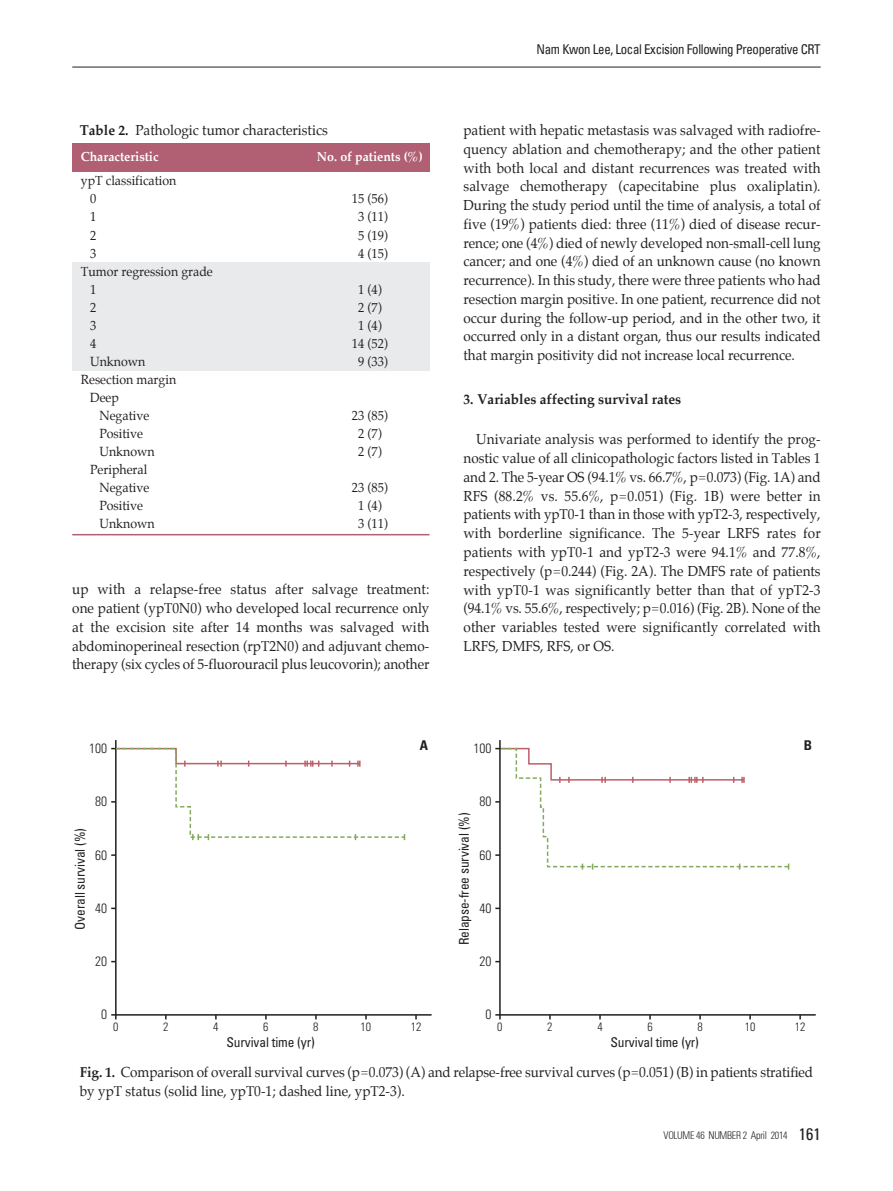
<style>
.page{position:relative;width:893px;height:1191px;background:#fff}
.page>*{position:absolute;margin:0;border:0;box-sizing:border-box;transform-origin:0 0}
.t1{font:14.25px/18.8px "Palatino";color:#231f20;text-align:justify;scale:.95 1}
.t2{font:700 14.25px "Palatino";color:#231f20;scale:.95 1}
.t3{font:condensed 13.5px "Univers";letter-spacing:-.01em;color:#231f20}
.t4{font:condensed 13.5px "Univers";letter-spacing:-.01em;color:#231f20;scale:.95 1}
.t5{font:300 condensed 13.5px "Univers";color:#231f20}
.t6{font:700 condensed 13.5px "Univers";color:#231f20}
.t7{font:13.05px/18px "Palatino";color:#231f20;scale:.95 1}
.t8{font:700 13.05px "Palatino";color:#fff;scale:.95 1}
.t9{font:300 condensed 12px "Univers";color:#231f20}
.t10{font:300 condensed 10.5px "Univers";letter-spacing:-.025em;color:#231f20;scale:.95 1}
.s1{font-weight:700}
.s2{font-family:"Y Mj O11"}
.s3{font-weight:400;font-size:16.5px}
</style>
<div class="page">
<hr style="left:72px;top:67px;width:749px;height:1px;background:#231f20">
<div style="left:72px;top:144px;width:357px;height:28px;background:#b06072"></div>
<div style="left:72px;top:262px;width:357px;height:108px;background:#e9eaeb"></div>
<hr style="left:72px;top:534px;width:357px;height:1px;background:#b06072">
<svg style="left:111px;top:1014px;width:6px;height:5px"></svg>
<svg style="left:114px;top:740px;width:318px;height:276px"></svg>
<svg style="left:111px;top:747px;width:295px;height:93px"></svg>
<svg style="left:495px;top:1014px;width:6px;height:5px"></svg>
<svg style="left:498px;top:740px;width:318px;height:276px"></svg>
<p class="t1" style="left:80px;top:122px;width:262px"><span class="s1">Table 2.</span> Pathologic tumor characteristics</p>
<p class="t8" style="left:81px;top:151px;width:83px">Characteristic</p>
<p class="t8" style="left:317px;top:151px;width:113px">No. of patients (%)</p>
<p class="t7" style="left:90px;top:173px;width:92px;text-indent:-9px">ypT classification<br>0</p>
<p class="t7" style="left:352px;top:191px;width:40px">15 (56)</p>
<p class="t7" style="left:90px;top:209px;width:8px">1</p>
<p class="t7" style="left:358px;top:209px;width:33px">3 (11)</p>
<p class="t7" style="left:90px;top:227px;width:8px">2</p>
<p class="t7" style="left:358px;top:227px;width:33px">5 (19)</p>
<p class="t7" style="left:90px;top:245px;width:8px">3</p>
<p class="t7" style="left:358px;top:245px;width:33px">4 (15)</p>
<p class="t7" style="left:90px;top:263px;width:131px;text-indent:-9px">Tumor regression grade<br>1</p>
<p class="t7" style="left:358px;top:281px;width:27px">1 (4)</p>
<p class="t7" style="left:90px;top:299px;width:8px">2</p>
<p class="t7" style="left:358px;top:299px;width:27px">2 (7)</p>
<p class="t7" style="left:90px;top:317px;width:8px">3</p>
<p class="t7" style="left:358px;top:317px;width:27px">1 (4)</p>
<p class="t7" style="left:90px;top:335px;width:8px">4</p>
<p class="t7" style="left:352px;top:335px;width:40px">14 (52)</p>
<p class="t7" style="left:90px;top:353px;width:60px">Unknown</p>
<p class="t7" style="left:358px;top:353px;width:33px">9 (33)</p>
<p class="t7" style="left:81px;top:371px;width:102px">Resection margin</p>
<p class="t7" style="left:90px;top:389px;width:32px">Deep</p>
<p class="t7" style="left:99px;top:407px;width:54px">Negative</p>
<p class="t7" style="left:352px;top:407px;width:40px">23 (85)</p>
<p class="t7" style="left:99px;top:425px;width:48px">Positive</p>
<p class="t7" style="left:358px;top:425px;width:27px">2 (7)</p>
<p class="t7" style="left:99px;top:443px;width:60px">Unknown</p>
<p class="t7" style="left:358px;top:443px;width:27px">2 (7)</p>
<p class="t7" style="left:90px;top:461px;width:64px;text-align:right">Peripheral<br>Negative</p>
<p class="t7" style="left:352px;top:479px;width:40px">23 (85)</p>
<p class="t7" style="left:99px;top:497px;width:48px">Positive</p>
<p class="t7" style="left:358px;top:497px;width:27px">1 (4)</p>
<p class="t7" style="left:99px;top:515px;width:60px">Unknown</p>
<p class="t7" style="left:358px;top:515px;width:33px">3 (11)</p>
<p class="t1" style="left:72px;top:581px;width:377px">up with a relapse-free status after salvage treatment: one patient (ypT0N0) who developed local recurrence only at the excision site after 14 months was salvaged with abdominoperineal resection (rpT2N0) and adjuvant chemo&shy;therapy (six cycles of 5-fluorouracil plus leucovorin); another</p>
<p class="t5" style="left:89px;top:740px;width:19px">100</p>
<p class="t3" style="left:71px;top:929px;width:103px;rotate:-90deg">Overall survival (%)</p>
<p class="t5" style="left:95px;top:793px;width:13px">80</p>
<p class="t5" style="left:95px;top:846px;width:13px">60</p>
<p class="t5" style="left:95px;top:900px;width:13px">40</p>
<p class="t5" style="left:95px;top:953px;width:13px">20</p>
<p class="t5" style="left:101px;top:1006px;width:7px">0</p>
<p class="t6" style="left:420px;top:736px;width:10px">A</p>
<p class="t9" style="left:113px;top:1020px;width:7px">0</p>
<p class="t9" style="left:163px;top:1020px;width:7px">2</p>
<p class="t9" style="left:213px;top:1020px;width:7px">4</p>
<p class="t9" style="left:313px;top:1020px;width:7px">8</p>
<p class="t9" style="left:263px;top:1020px;width:7px">6</p>
<p class="t9" style="left:361px;top:1020px;width:12px">10</p>
<p class="t9" style="left:411px;top:1020px;width:12px">12</p>
<p class="t3" style="left:226px;top:1033px;width:90px">Survival time (yr)</p>
<p class="t4" style="left:537px;top:41px;width:300px">Nam Kwon Lee, Local Excision Following Preoperative CRT</p>
<p class="t1" style="left:463px;top:122px;width:377px">patient with hepatic metastasis was salvaged with radiofre&shy;quency ablation and chemotherapy; and the other patient with both local and distant recurrences was treated with salvage chemotherapy (capecitabine plus oxaliplatin).<br>During the study period until the time of analysis, a total of five (19%) patients died: three (11%) died of disease recur&shy;rence; one (4%) died of newly developed non-small-cell lung cancer; and one (4%) died of an unknown cause (no known recurrence). In this study, there were three patients who had resection margin positive. In one patient, recurrence did not occur during the follow-up period, and in the other two, it occurred only in a distant organ, thus our results indicated that margin positivity did not increase local recurrence.</p>
<p class="t2" style="left:463px;top:393px;width:231px">3. Variables affecting survival rates</p>
<p class="t1" style="left:463px;top:431px;width:377px;text-indent:13px">Univariate analysis was performed to identify the prog&shy;nostic value of all clinicopathologic factors listed in Tables 1 and 2. The 5-year OS (94.1% vs. 66.7%, p<span class="s2">=</span>0.073) (Fig. 1A) and RFS (88.2% vs. 55.6%, p<span class="s2">=</span>0.051) (Fig. 1B) were better in patients with ypT0-1 than in those with ypT2-3, respectively, with borderline significance. The 5-year LRFS rates for patients with ypT0-1 and ypT2-3 were 94.1% and 77.8%, respectively (p<span class="s2">=</span>0.244) (Fig. 2A). The DMFS rate of patients with ypT0-1 was significantly better than that of ypT2-3 (94.1% vs. 55.6%, respectively; p<span class="s2">=</span>0.016) (Fig. 2B). None of the other variables tested were significantly correlated with LRFS, DMFS, RFS, or OS.</p>
<p class="t5" style="left:473px;top:740px;width:19px">100</p>
<p class="t3" style="left:455px;top:945px;width:134px;rotate:-90deg">Relapse-free survival (%)</p>
<p class="t5" style="left:479px;top:793px;width:13px">80</p>
<p class="t5" style="left:479px;top:846px;width:13px">60</p>
<p class="t5" style="left:479px;top:900px;width:13px">40</p>
<p class="t5" style="left:479px;top:953px;width:13px">20</p>
<p class="t5" style="left:485px;top:1006px;width:7px">0</p>
<p class="t6" style="left:804px;top:736px;width:10px">B</p>
<p class="t9" style="left:497px;top:1020px;width:7px">0</p>
<p class="t9" style="left:547px;top:1020px;width:7px">2</p>
<p class="t9" style="left:597px;top:1020px;width:7px">4</p>
<p class="t9" style="left:697px;top:1020px;width:7px">8</p>
<p class="t9" style="left:647px;top:1020px;width:7px">6</p>
<p class="t9" style="left:745px;top:1020px;width:12px">10</p>
<p class="t9" style="left:795px;top:1020px;width:12px">12</p>
<p class="t3" style="left:611px;top:1033px;width:90px">Survival time (yr)</p>
<p class="t1" style="left:80px;top:1064px;width:773px"><span class="s1">Fig. 1.</span> Comparison of overall survival curves (p<span class="s2">=</span>0.073) (A) and relapse-free survival curves (p<span class="s2">=</span>0.051) (B) in patients stratified by ypT status (solid line, ypT0-1; dashed line, ypT2-3).</p>
<p class="t10" style="left:664px;top:1129px;width:167px">VOLUME 46 NUMBER 2 April 2014 <span class="s3">161</span></p>
</div>
